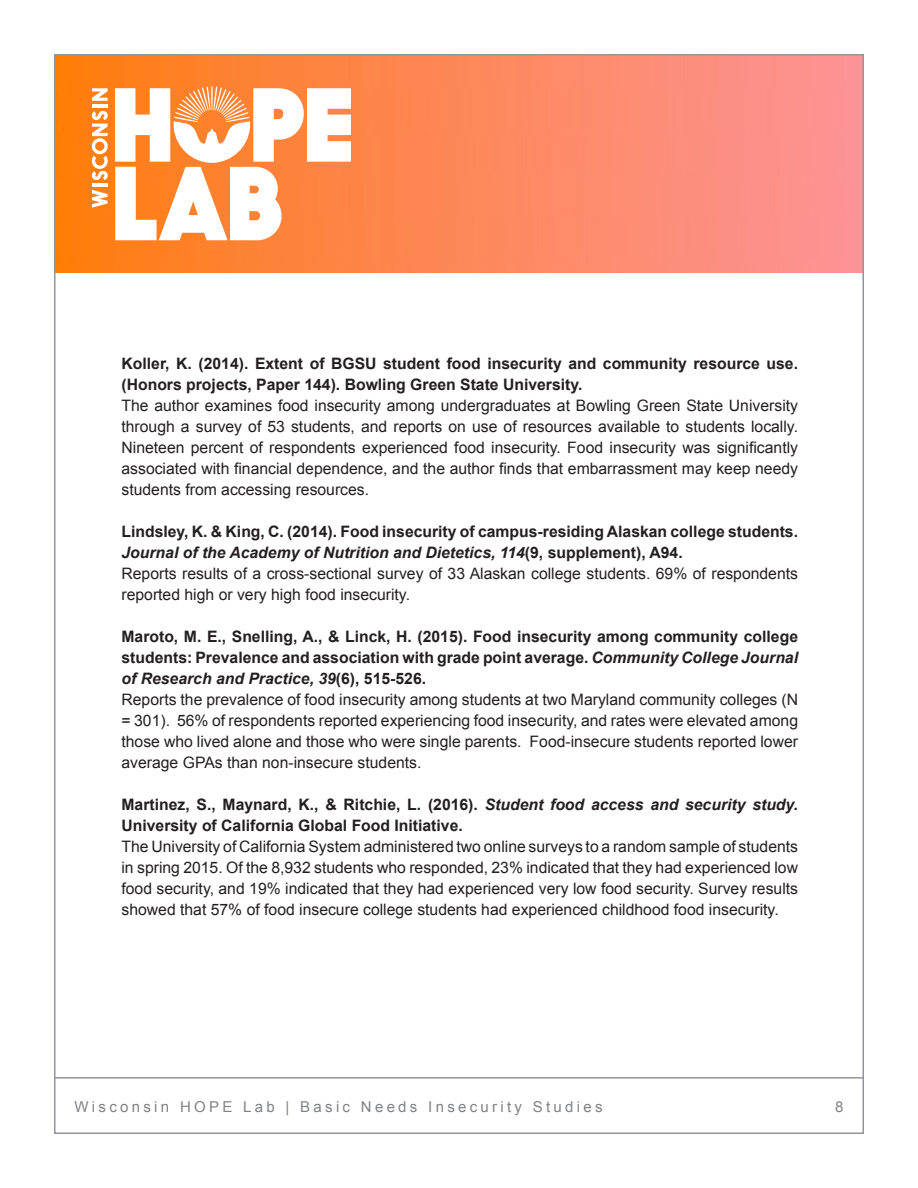
<style>
.page{position:relative;width:918px;height:1188px;background:#fff}
.page>*{position:absolute;margin:0;border:0;box-sizing:border-box;transform-origin:0 0}
.body{font:15.75px/21px "Arial";color:#231f20;text-align:justify}
.body-2{font:700 15.75px/21px "Arial";color:#231f20}
.body-3{font:italic 700 15.75px "Arial";color:#231f20}
.t1{font:15px "Arial";letter-spacing:.22em;color:#808285}
.s1{font-style:normal}
.s2{font-style:italic}
</style>
<div class="page">
<img style="left:57px;top:57px;width:804px;height:215px">
<svg style="left:115px;top:86px;width:236px;height:154px"></svg>
<svg style="left:92px;top:190px;width:16px;height:18px"></svg>
<hr style="left:92px;top:183px;width:16px;height:4px;background:#fff">
<svg style="left:92px;top:111px;width:16px;height:69px"></svg>
<hr style="left:92px;top:104px;width:16px;height:4px;background:#fff">
<svg style="left:92px;top:88px;width:16px;height:13px"></svg>
<hr style="left:54px;top:1077px;width:810px;height:2px;background:#939598">
<p class="body-2" style="left:122px;top:353px;width:678px">Koller, K. (2014). Extent of BGSU student food insecurity and community resource use. (Honors projects, Paper 144). Bowling Green State University.</p>
<p class="body" style="left:122px;top:395px;width:678px">The author examines food insecurity among undergraduates at Bowling Green State University through a survey of 53 students, and reports on use of resources available to students locally.<br>Nineteen percent of respondents experienced food insecurity. Food insecurity was significantly associated with financial dependence, and the author finds that embarrassment may keep needy students from accessing resources.</p>
<p class="body-2" style="left:122px;top:521px;width:678px">Lindsley, K. &amp; King, C. (2014). Food insecurity of campus-residing Alaskan college students.</p>
<p class="body-3" style="left:122px;top:542px;width:563px">Journal of the Academy of Nutrition and Dietetics, 114<span class="s1">(9, supplement), A94.</span></p>
<p class="body" style="left:122px;top:563px;width:678px">Reports results of a cross-sectional survey of 33 Alaskan college students. 69% of respondents reported high or very high food insecurity.</p>
<p class="body-2" style="left:122px;top:626px;width:678px;text-align:justify">Maroto, M. E., Snelling, A., &amp; Linck, H. (2015). Food insecurity among community college students: Prevalence and association with grade point average. <span class="s2">Community College Journal of Research and Practice, 39</span>(6), 515-526.</p>
<p class="body" style="left:122px;top:689px;width:678px">Reports the prevalence of food insecurity among students at two Maryland community colleges (N = 301). 56% of respondents reported experiencing food insecurity, and rates were elevated among those who lived alone and those who were single parents. Food-insecure students reported lower average GPAs than non-insecure students.</p>
<p class="body-2" style="left:122px;top:794px;width:678px">Martinez, S., Maynard, K., &amp; Ritchie, L. (2016). <span class="s2">Student food access and security study.<br></span>University of California Global Food Initiative.</p>
<p class="body" style="left:122px;top:836px;width:678px">The University of California System administered two online surveys to a random sample of students in spring 2015. Of the 8,932 students who responded, 23% indicated that they had experienced low food security, and 19% indicated that they had experienced very low food security. Survey results showed that 57% of food insecure college students had experienced childhood food insecurity.</p>
<p class="t1" style="left:75px;top:1097px;width:530px">Wisconsin HOPE Lab | Basic Needs Insecurity Studies</p>
<p class="t1" style="left:835px;top:1097px;width:10px">8</p>
</div>
